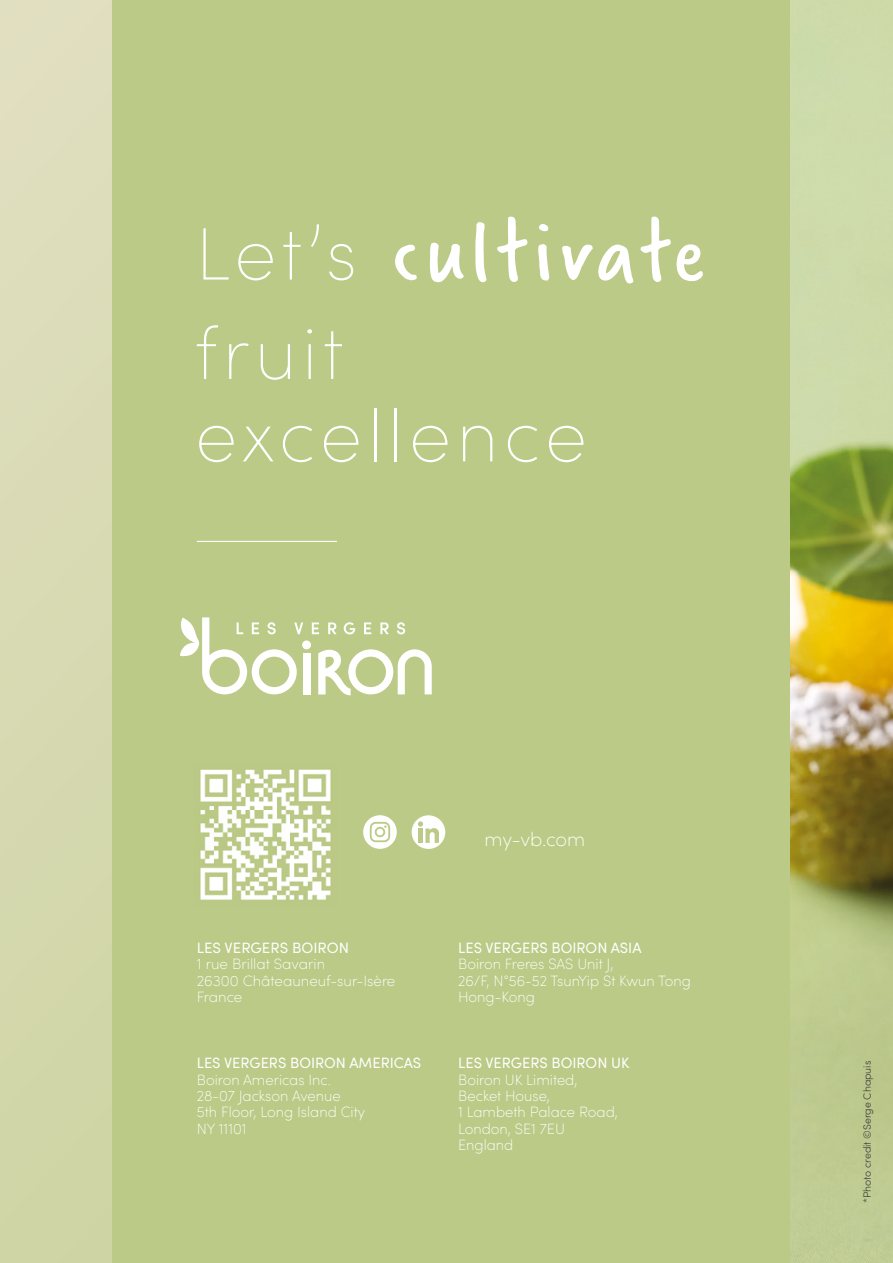
<style>
.page{position:relative;width:893px;height:1263px;background:#fff}
.page>*{position:absolute;margin:0;border:0;box-sizing:border-box;transform-origin:0 0}
.t1{font:200 19.65px "Sofia Pro VAR";letter-spacing:-.005em;color:#fff}
.t2{font:200 15px/16.5px "Sofia Pro VAR";color:#fff}
.t3{font:200 10.5px "Sofia Pro VAR";color:#3d3d3c}
</style>
<div class="page">
<svg style="left:0;top:0;width:113px;height:1263px;background:#d7d9b2"></svg>
<img style="left:790px;top:0;width:103px;height:1263px">
<div style="left:113px;top:0;width:677px;height:1263px;background:#bbca86"></div>
<svg style="left:363px;top:815px;width:34px;height:34px"></svg>
<svg style="left:370px;top:822px;width:20px;height:20px"></svg>
<hr style="left:197px;top:541px;width:140px;height:1px;background:#fff">
<div style="left:412px;top:815px;width:33px;height:34px;background:#fff;border-radius:50%"></div>
<svg style="left:418px;top:821px;width:21px;height:22px"></svg>
<img style="left:200px;top:769px;width:131px;height:131px">
<svg style="left:312px;top:622px;width:7px;height:12px"></svg>
<svg style="left:328px;top:622px;width:9px;height:12px"></svg>
<svg style="left:344px;top:622px;width:11px;height:12px"></svg>
<svg style="left:364px;top:622px;width:7px;height:12px"></svg>
<svg style="left:380px;top:622px;width:9px;height:12px"></svg>
<svg style="left:397px;top:622px;width:8px;height:12px"></svg>
<div style="left:302px;top:640px;width:9px;height:9px;background:#fff;border-radius:50%"></div>
<div style="left:303px;top:653px;width:7px;height:41px;background:#fff"></div>
<svg style="left:180px;top:617px;width:123px;height:77px"></svg>
<svg style="left:318px;top:649px;width:114px;height:46px"></svg>
<svg style="left:203px;top:228px;width:26px;height:52px"></svg>
<svg style="left:238px;top:244px;width:35px;height:36px"></svg>
<svg style="left:283px;top:245px;width:18px;height:2px"></svg>
<hr style="left:290px;top:232px;width:2px;height:48px;background:#fff">
<svg style="left:311px;top:224px;width:8px;height:23px"></svg>
<svg style="left:329px;top:244px;width:24px;height:36px"></svg>
<svg style="left:395px;top:245px;width:22px;height:35px"></svg>
<svg style="left:430px;top:243px;width:34px;height:39px"></svg>
<svg style="left:475px;top:222px;width:11px;height:60px"></svg>
<svg style="left:497px;top:217px;width:30px;height:65px"></svg>
<svg style="left:538px;top:224px;width:11px;height:57px"></svg>
<svg style="left:562px;top:245px;width:71px;height:38px"></svg>
<svg style="left:640px;top:217px;width:31px;height:65px"></svg>
<svg style="left:677px;top:244px;width:26px;height:37px"></svg>
<svg style="left:197px;top:325px;width:21px;height:54px"></svg>
<svg style="left:229px;top:343px;width:20px;height:36px"></svg>
<svg style="left:261px;top:344px;width:29px;height:36px"></svg>
<svg style="left:307px;top:329px;width:5px;height:50px"></svg>
<svg style="left:325px;top:344px;width:17px;height:2px"></svg>
<hr style="left:331px;top:331px;width:2px;height:48px;background:#fff">
<svg style="left:199px;top:426px;width:35px;height:36px"></svg>
<svg style="left:243px;top:427px;width:30px;height:34px"></svg>
<svg style="left:283px;top:426px;width:29px;height:36px"></svg>
<svg style="left:324px;top:426px;width:34px;height:36px"></svg>
<hr style="left:374px;top:408px;width:2px;height:53px;background:#fff">
<hr style="left:395px;top:408px;width:2px;height:53px;background:#fff">
<svg style="left:413px;top:426px;width:34px;height:36px"></svg>
<svg style="left:463px;top:426px;width:29px;height:35px"></svg>
<svg style="left:508px;top:426px;width:29px;height:36px"></svg>
<svg style="left:549px;top:426px;width:34px;height:36px"></svg>
<p class="t2" style="left:197px;top:938px;width:200px">LES VERGERS BOIRON<br>1 rue Brillat Savarin<br>26300 Châteauneuf-sur-Isère<br>France</p>
<p class="t2" style="left:197px;top:1054px;width:226px">LES VERGERS BOIRON AMERICAS<br>Boiron Americas Inc.<br>28-07 Jackson Avenue<br>5th Floor, Long Island City<br>NY 11101</p>
<h1 class="t1" style="left:485px;top:825px;width:102px">my-vb.com</h1>
<p class="t2" style="left:458px;top:938px;width:234px">LES VERGERS BOIRON ASIA<br>Boiron Freres SAS Unit J,<br>26/F, N°56-52 TsunYip St Kwun Tong<br>Hong-Kong</p>
<p class="t2" style="left:458px;top:1054px;width:173px">LES VERGERS BOIRON UK<br>Boiron UK Limited,<br>Becket House,<br>1 Lambeth Palace Road,<br>London, SE1 7EU<br>England</p>
<p class="t3" style="left:860px;top:1203px;width:144px;rotate:-90deg">*Photo credit ©Serge Chapuis</p>
</div>
